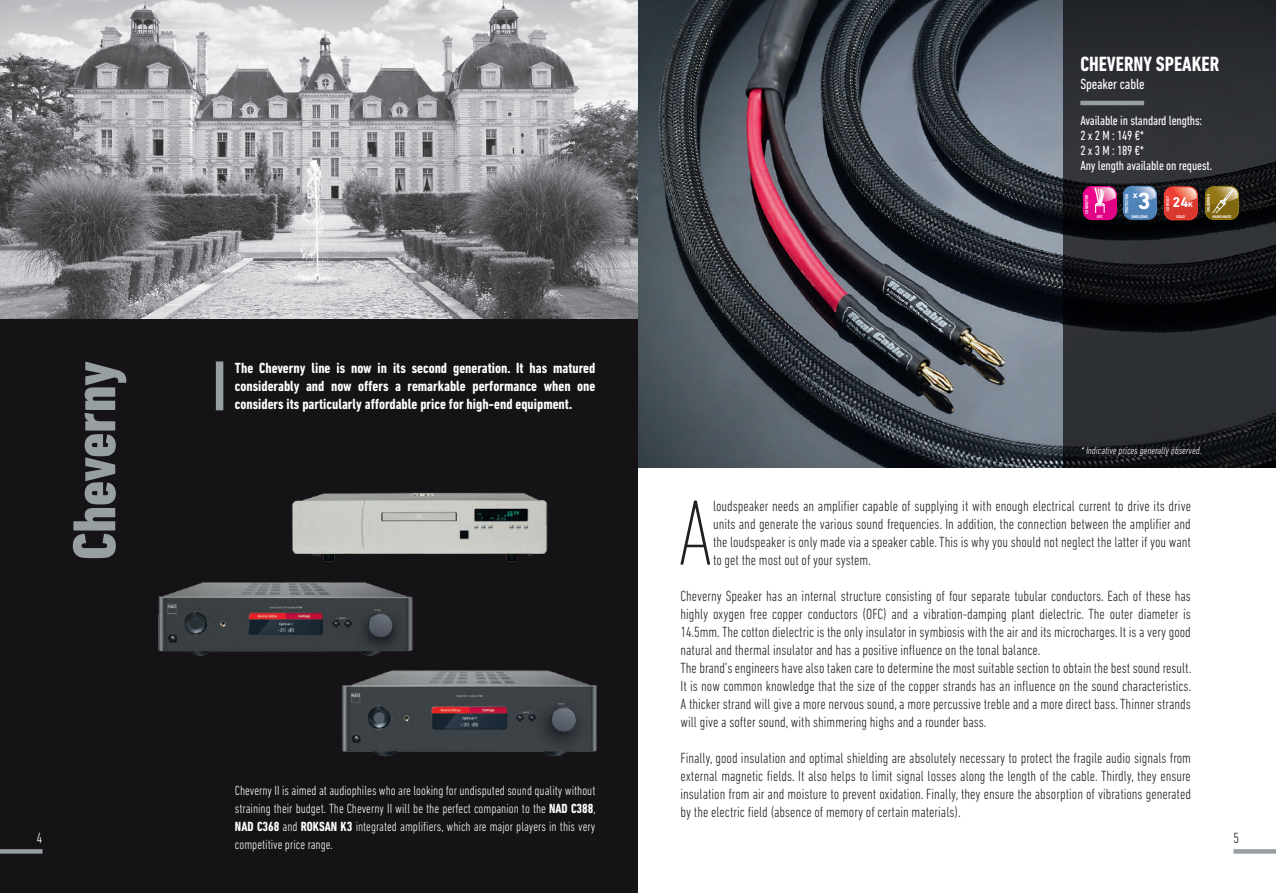
<style>
.page{position:relative;width:1276px;height:893px;background:#fff}
.page>*{position:absolute;margin:0;border:0;box-sizing:border-box;transform-origin:0 0}
.t1{font:200 condensed 94.35px "DIN Next LT Pro";color:#231f20}
.t2{font:800 condensed 61.5px "DIN Next LT Pro";color:#979fa3}
.t3{font:700 23.85px "DIN Next LT Pro";color:#fff}
.t4{font:700 condensed 21px "DIN Next LT Pro";color:#fff}
.t5{font:300 condensed 15px/18px "DIN Next LT Pro";color:#231f20;text-align:justify}
.t6{font:700 condensed 15px/18px "DIN Next LT Pro";color:#fff;text-align:justify}
.t7{font:condensed 15px "DIN Next LT Pro";letter-spacing:-.01em;color:#fff}
.t8{font:300 condensed 15px "DIN Next LT Pro";color:#fff}
.t9{font:700 14.4px "DIN Next LT Pro";color:#fff}
.t10{font:300 condensed 13.5px/18px "DIN Next LT Pro";color:#fff;text-align:justify}
.t11{font:condensed 13.5px/15px "DIN Next LT Pro";letter-spacing:-.01em;color:#fff}
.t12{font:italic 300 condensed 10.5px "DIN Next LT Pro";color:#fff}
.t13{font:700 9.45px "DIN Next LT Pro";color:#fff}
.t14{font:700 4.05px "DIN Next LT Pro";color:#fff;scale:.85 1}
.s1{font-size:7.5px}
.s2{font-weight:700}
</style>
<div class="page">
<div style="left:0;top:0;width:638px;height:893px;background:#151316"></div>
<div style="left:0;top:849px;width:43px;height:5px;background:#979fa3"></div>
<div style="left:1233px;top:849px;width:43px;height:5px;background:#979fa3"></div>
<img style="left:0;top:0;width:638px;height:319px">
<div style="left:216px;top:361px;width:7px;height:49px;background:#979fa3"></div>
<img style="left:341px;top:670px;width:256px;height:86px">
<img style="left:158px;top:582px;width:255px;height:74px">
<img style="left:292px;top:492px;width:256px;height:70px">
<img style="left:638px;top:0;width:425px;height:468px">
<svg style="left:1063px;top:0;width:213px;height:468px;background:#222428"></svg>
<hr style="left:1080px;top:101px;width:64px;height:4px;background:#979fa3">
<div style="left:1083px;top:187px;width:33px;height:33px;background:#e10285;border-radius:8px"></div>
<div style="left:1083px;top:186px;width:34px;height:34px;border:1px solid #ed028c;border-radius:8px"></div>
<svg style="left:1083px;top:187px;width:33px;height:26px"></svg>
<div style="left:1123px;top:186px;width:33px;height:33px;background:#4e81b5;border-radius:8px"></div>
<svg style="left:1123px;top:186px;width:33px;height:16px"></svg>
<div style="left:1123px;top:186px;width:34px;height:34px;border:1px solid #5287bd;border-radius:8px"></div>
<div style="left:1164px;top:187px;width:33px;height:33px;background:#d9382f;border-radius:8px"></div>
<svg style="left:1164px;top:187px;width:33px;height:18px"></svg>
<div style="left:1163px;top:186px;width:35px;height:34px;border:1px solid #ee3e35;border-radius:8px"></div>
<div style="left:1205px;top:187px;width:33px;height:32px;background:#80660e;border-radius:8px"></div>
<div style="left:1205px;top:186px;width:34px;height:34px;border:1px solid #937615;border-radius:8px"></div>
<svg style="left:1205px;top:187px;width:33px;height:26px"></svg>
<h3 class="t4" style="left:1080px;top:52px;width:140px">CHEVERNY SPEAKER</h3>
<p class="t7" style="left:1080px;top:75px;width:66px">Speaker cable</p>
<p class="t11" style="left:1080px;top:113px;width:133px">Available in standard lengths:<br>2 x 2 M : 149 €*<br>2 x 3 M : 189 €*<br>Any length available on request.</p>
<p class="t13" style="left:1083px;top:189px;width:6px">x</p>
<p class="t14" style="left:1084px;top:214px;width:24px;rotate:-90deg">CONDUCTOR</p>
<p class="t14" style="left:1097px;top:214px;width:9px">OFC</p>
<p class="t13" style="left:1133px;top:189px;width:6px">x</p>
<h3 class="t3" style="left:1137px;top:187px;width:15px">3</h3>
<p class="t14" style="left:1124px;top:213px;width:24px;rotate:-90deg">PROTECTION</p>
<p class="t14" style="left:1131px;top:214px;width:21px">SHIELDING</p>
<p class="t14" style="left:1183px;top:213px;width:24px;rotate:-90deg">CONDUCTOR</p>
<p class="t14" style="left:1165px;top:211px;width:18px;rotate:-90deg">CONTACT</p>
<p class="t9" style="left:1172px;top:194px;width:22px">24<span class="s1">K</span></p>
<p class="t14" style="left:1176px;top:214px;width:11px">GOLD</p>
<p class="t14" style="left:1206px;top:212px;width:22px;rotate:-90deg">SOLDERING</p>
<p class="t14" style="left:1220px;top:214px;width:25px">METAL PLUG</p>
<p class="t14" style="left:1212px;top:214px;width:23px">HAND MADE</p>
<h2 class="t2" style="left:59px;top:560px;width:200px;rotate:-90deg">Cheverny</h2>
<p class="t6" style="left:235px;top:359px;width:362px">The Cheverny line is now in its second generation. It has matured considerably and now offers a remarkable performance when one considers its particularly affordable price for high-end equipment.</p>
<p class="t12" style="left:1080px;top:445px;width:124px">*Indicativepricesgenerallyobserved.</p>
<h1 class="t1" style="left:677px;top:479px;width:37px">A</h1>
<p class="t5" style="left:713px;top:496px;width:479px">loudspeaker needs an amplifier capable of supplying it with enough electrical current to drive its drive units and generate the various sound frequencies. In addition, the connection between the amplifier and the loudspeaker is only made via a speaker cable. This is why you should not neglect the latter if you want to get the most out of your system.</p>
<p class="t5" style="left:680px;top:586px;width:512px;text-align:left">Cheverny Speaker has an internal structure consisting of four separate tubular conductors. Each of these has highly oxygen free copper conductors (OFC) and a vibration-damping plant dielectric. The outer diameter is 14.5mm. The cotton dielectric is the only insulator in symbiosis with the air and its microcharges. It is a very good natural and thermal insulator and has a positive influence on the tonal balance.<br>The brand’s engineers have also taken care to determine the most suitable section to obtain the best sound result.<br>It is now common knowledge that the size of the copper strands has an influence on the sound characteristics.<br>A thicker strand will give a more nervous sound, a more percussive treble and a more direct bass. Thinner strands will give a softer sound, with shimmering highs and a rounder bass.</p>
<p class="t5" style="left:680px;top:748px;width:512px">Finally, good insulation and optimal shielding are absolutely necessary to protect the fragile audio signals from external magnetic fields. It also helps to limit signal losses along the length of the cable. Thirdly, they ensure insulation from air and moisture to prevent oxidation. Finally, they ensure the absorption of vibrations generated by the electric field (absence of memory of certain materials).</p>
<p class="t10" style="left:235px;top:781px;width:362px">Cheverny II is aimed at audiophiles who are looking for undisputed sound quality without straining their budget. The Cheverny II will be the perfect companion to the <span class="s2">NAD C388</span>, <span class="s2">NAD C368</span> and <span class="s2">ROKSAN K3</span> integrated amplifiers, which are major players in this very competitive price range.</p>
<p class="t8" style="left:37px;top:829px;width:7px">4</p>
<p class="t5" style="left:1233px;top:828px;width:7px">5</p>
</div>
